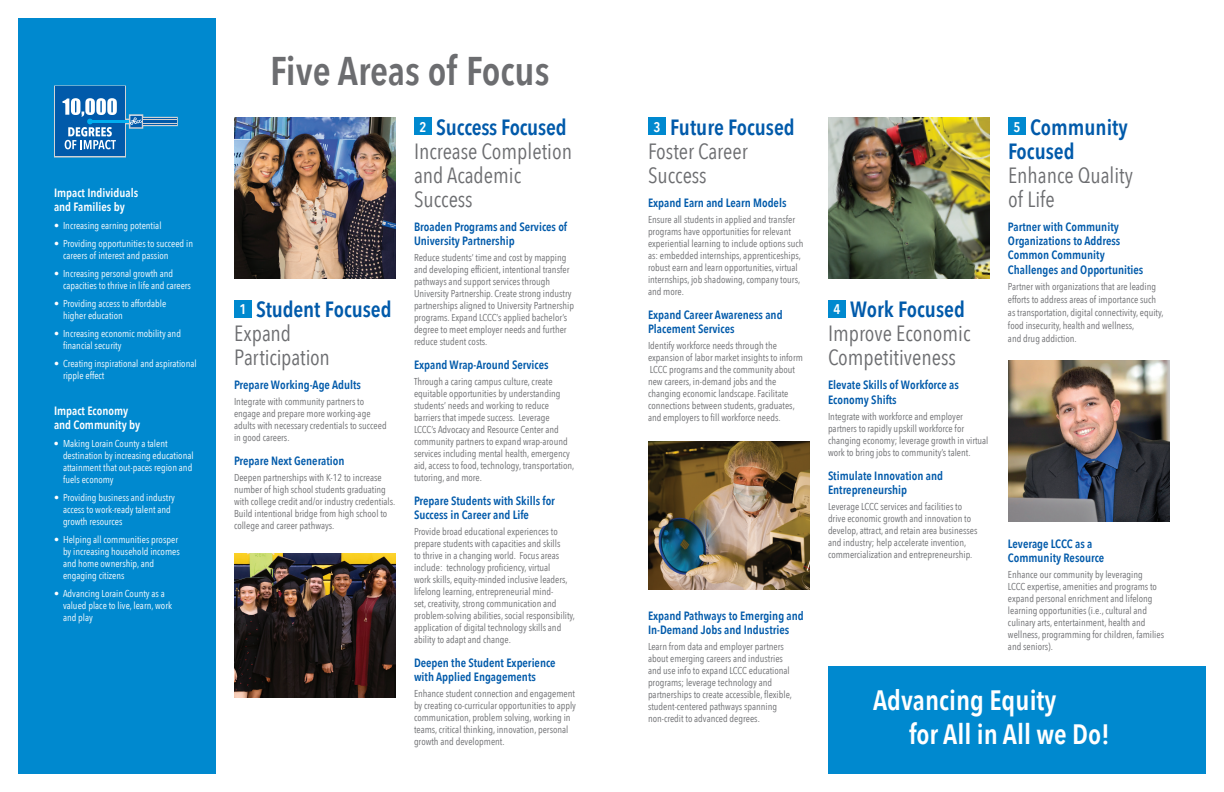
<style>
.page{position:relative;width:1224px;height:792px;background:#fff}
.page>*{position:absolute;margin:0;border:0;box-sizing:border-box;transform-origin:0 0}
.t1{font:600 40px "Avenir Next Condensed";color:#6c6d70}
.t2{font:600 28px/34px "Avenir Next Condensed";color:#fff}
.t3{font:22px/24px "Avenir Next Condensed";color:#6c6d70}
.t4{font:600 14px "Avenir Next Condensed";color:#fff}
.t5{font:600 12px/14px "Avenir Next Condensed";color:#015aaa}
.t6{font:600 12px/14px "Avenir Next Condensed";color:#fff}
.t7{font:10px/12px "Avenir Next Condensed";color:#6c6d70}
.t8{font:10px/12px "Avenir Next Condensed";color:#fff}
.s1{font-weight:600;color:#015aaa}
</style>
<div class="page">
<div style="left:18px;top:18px;width:198px;height:756px;background:#0089cf"></div>
<div style="left:414px;top:118px;width:18px;height:18px;background:#0089cf"></div>
<div style="left:828px;top:300px;width:18px;height:18px;background:#0089cf"></div>
<img style="left:828px;top:117px;width:162px;height:162px">
<div style="left:234px;top:300px;width:18px;height:18px;background:#0089cf"></div>
<img style="left:234px;top:117px;width:162px;height:162px">
<svg style="left:54px;top:86px;width:124px;height:72px"></svg>
<div style="left:1008px;top:118px;width:18px;height:18px;background:#0089cf"></div>
<img style="left:1008px;top:360px;width:162px;height:162px">
<img style="left:234px;top:554px;width:162px;height:144px">
<div style="left:828px;top:666px;width:378px;height:108px;background:#0089cf"></div>
<div style="left:648px;top:118px;width:18px;height:18px;background:#0089cf"></div>
<img style="left:648px;top:441px;width:162px;height:149px">
<h2 class="t6" style="left:54px;top:185px;width:86px">Impact Individuals and Families by</h2>
<p class="t8" style="left:54px;top:219px;width:109px">• Increasing earning potential</p>
<p class="t8" style="left:63px;top:237px;width:132px;text-indent:-9px">• Providing opportunities to succeed in careers of interest and passion</p>
<p class="t8" style="left:63px;top:267px;width:130px;text-indent:-9px">• Increasing personal growth and capacities to thrive in life and careers</p>
<p class="t8" style="left:63px;top:297px;width:105px;text-indent:-9px">• Providing access to affordable higher education</p>
<p class="t8" style="left:63px;top:327px;width:119px;text-indent:-9px">• Increasing economic mobility and financial security</p>
<p class="t8" style="left:63px;top:357px;width:135px;text-indent:-9px">• Creating inspirational and aspirational ripple effect</p>
<h2 class="t6" style="left:54px;top:403px;width:88px">Impact Economy and Community by</h2>
<p class="t8" style="left:63px;top:437px;width:132px;text-indent:-9px">• Making Lorain County a talent destination by increasing educational attainment that out-paces region and fuels economy</p>
<p class="t8" style="left:63px;top:491px;width:113px;text-indent:-9px">• Providing business and industry access to work-ready talent and growth resources</p>
<p class="t8" style="left:63px;top:533px;width:118px;text-indent:-9px">• Helping all communities prosper by increasing household incomes and home ownership, and engaging citizens</p>
<p class="t8" style="left:63px;top:587px;width:111px;text-indent:-9px">• Advancing Lorain County as a valued place to live, learn, work and play</p>
<p class="t1" style="left:270px;top:36px;width:281px">Five Areas of Focus</p>
<h2 class="t3" style="left:234px;top:296px;width:159px;text-indent:22px"><span class="s1">Student Focused<br></span>Expand<br>Participation</h2>
<h3 class="t5" style="left:234px;top:377px;width:129px">Prepare Working-Age Adults</h3>
<p class="t7" style="left:234px;top:395px;width:154px">Integrate with community partners to engage and prepare more working-age adults with necessary credentials to succeed in good careers.</p>
<h3 class="t5" style="left:234px;top:453px;width:112px">Prepare Next Generation</h3>
<p class="t7" style="left:234px;top:471px;width:163px">Deepen partnerships with K-12 to increase number of high school students graduating with college credit and/or industry credentials.<br>Build intentional bridge from high school to college and career pathways.</p>
<p class="t4" style="left:240px;top:297px;width:8px">1</p>
<h2 class="t3" style="left:414px;top:114px;width:160px;text-indent:22px"><span class="s1">Success Focused<br></span>Increase Completion and Academic<br>Success</h2>
<h3 class="t5" style="left:414px;top:219px;width:155px">Broaden Programs and Services of<br>University Partnership</h3>
<p class="t7" style="left:414px;top:251px;width:162px">Reduce students’ time and cost by mapping and developing efficient, intentional transfer pathways and support services through University Partnership. Create strong industry partnerships aligned to University Partnership programs. Expand LCCC’s applied bachelor’s degree to meet employer needs and further reduce student costs.</p>
<h3 class="t5" style="left:414px;top:357px;width:136px">Expand Wrap-Around Services</h3>
<p class="t7" style="left:414px;top:375px;width:162px">Through a caring campus culture, create equitable opportunities by understanding students’ needs and working to reduce barriers that impede success. Leverage LCCC’s Advocacy and Resource Center and community partners to expand wrap-around services including mental health, emergency aid, access to food, technology, transportation, tutoring, and more.</p>
<h3 class="t5" style="left:414px;top:493px;width:143px">Prepare Students with Skills for<br>Success in Career and Life</h3>
<p class="t7" style="left:414px;top:525px;width:163px">Provide broad educational experiences to prepare students with capacities and skills<br>to thrive in a changing world. Focus areas include: technology proficiency, virtual<br>work skills, equity-minded inclusive leaders, lifelong learning, entrepreneurial mind-<br>set, creativity, strong communication and problem-solving abilities, social responsibility, application of digital technology skills and ability to adapt and change.</p>
<h3 class="t5" style="left:414px;top:655px;width:143px">Deepen the Student Experience with Applied Engagements</h3>
<p class="t7" style="left:414px;top:687px;width:164px">Enhance student connection and engagement by creating co-curricular opportunities to apply communication, problem solving, working in teams, critical thinking, innovation, personal growth and development.</p>
<p class="t4" style="left:420px;top:115px;width:8px">2</p>
<h2 class="t3" style="left:648px;top:114px;width:148px;text-indent:22px"><span class="s1">Future Focused<br></span>Foster Career<br>Success</h2>
<h3 class="t5" style="left:648px;top:195px;width:140px">Expand Earn and Learn Models</h3>
<p class="t7" style="left:648px;top:213px;width:157px">Ensure all students in applied and transfer programs have opportunities for relevant experiential learning to include options such as: embedded internships, apprenticeships, robust earn and learn opportunities, virtual internships, job shadowing, company tours, and more.</p>
<h3 class="t5" style="left:648px;top:307px;width:136px">Expand Career Awareness and<br>Placement Services</h3>
<p class="t7" style="left:648px;top:339px;width:156px">Identify workforce needs through the expansion of labor market insights to inform LCCC programs and the community about new careers, in-demand jobs and the changing economic landscape. Facilitate connections between students, graduates, and employers to fill workforce needs.</p>
<p class="t4" style="left:654px;top:115px;width:8px">3</p>
<h3 class="t5" style="left:648px;top:608px;width:157px">Expand Pathways to Emerging and<br>In-Demand Jobs and Industries</h3>
<p class="t7" style="left:648px;top:640px;width:146px">Learn from data and employer partners about emerging careers and industries and use info to expand LCCC educational programs; leverage technology and partnerships to create accessible, flexible, student-centered pathways spanning non-credit to advanced degrees.</p>
<h2 class="t3" style="left:828px;top:296px;width:144px;text-indent:22px"><span class="s1">Work Focused<br></span>Improve Economic<br>Competitiveness</h2>
<h3 class="t5" style="left:828px;top:377px;width:132px;line-height:15px">Elevate Skills of Workforce as<br>Economy Shifts</h3>
<p class="t7" style="left:828px;top:410px;width:162px">Integrate with workforce and employer partners to rapidly upskill workforce for changing economy; leverage growth in virtual work to bring jobs to community’s talent.</p>
<h3 class="t5" style="left:828px;top:468px;width:117px">Stimulate Innovation and<br>Entrepreneurship</h3>
<p class="t7" style="left:828px;top:500px;width:151px">Leverage LCCC services and facilities to drive economic growth and innovation to develop, attract, and retain area businesses and industry; help accelerate invention, commercialization and entrepreneurship.</p>
<p class="t4" style="left:834px;top:297px;width:8px">4</p>
<h2 class="t3" style="left:1008px;top:114px;width:127px;text-indent:22px"><span class="s1">Community<br>Focused<br></span>Enhance Quality of Life</h2>
<h3 class="t5" style="left:1008px;top:219px;width:137px;line-height:14.3px">Partner with Community<br>Organizations to Address<br>Common Community<br>Challenges and Opportunities</h3>
<p class="t7" style="left:1008px;top:279px;width:157px;line-height:13px">Partner with organizations that are leading efforts to address areas of importance such as transportation, digital connectivity, equity, food insecurity, health and wellness,<br>and drug addiction.</p>
<p class="t4" style="left:1013px;top:115px;width:8px">5</p>
<h3 class="t5" style="left:1008px;top:536px;width:98px">Leverage LCCC as a<br>Community Resource</h3>
<p class="t7" style="left:1008px;top:568px;width:158px">Enhance our community by leveraging<br>LCCC expertise, amenities and programs to expand personal enrichment and lifelong learning opportunities (i.e., cultural and culinary arts, entertainment, health and wellness, programming for children, families and seniors).</p>
<p class="t2" style="left:909px;top:682px;width:203px;text-indent:-36px">Advancing Equity<br>for All in All we Do!</p>
</div>
